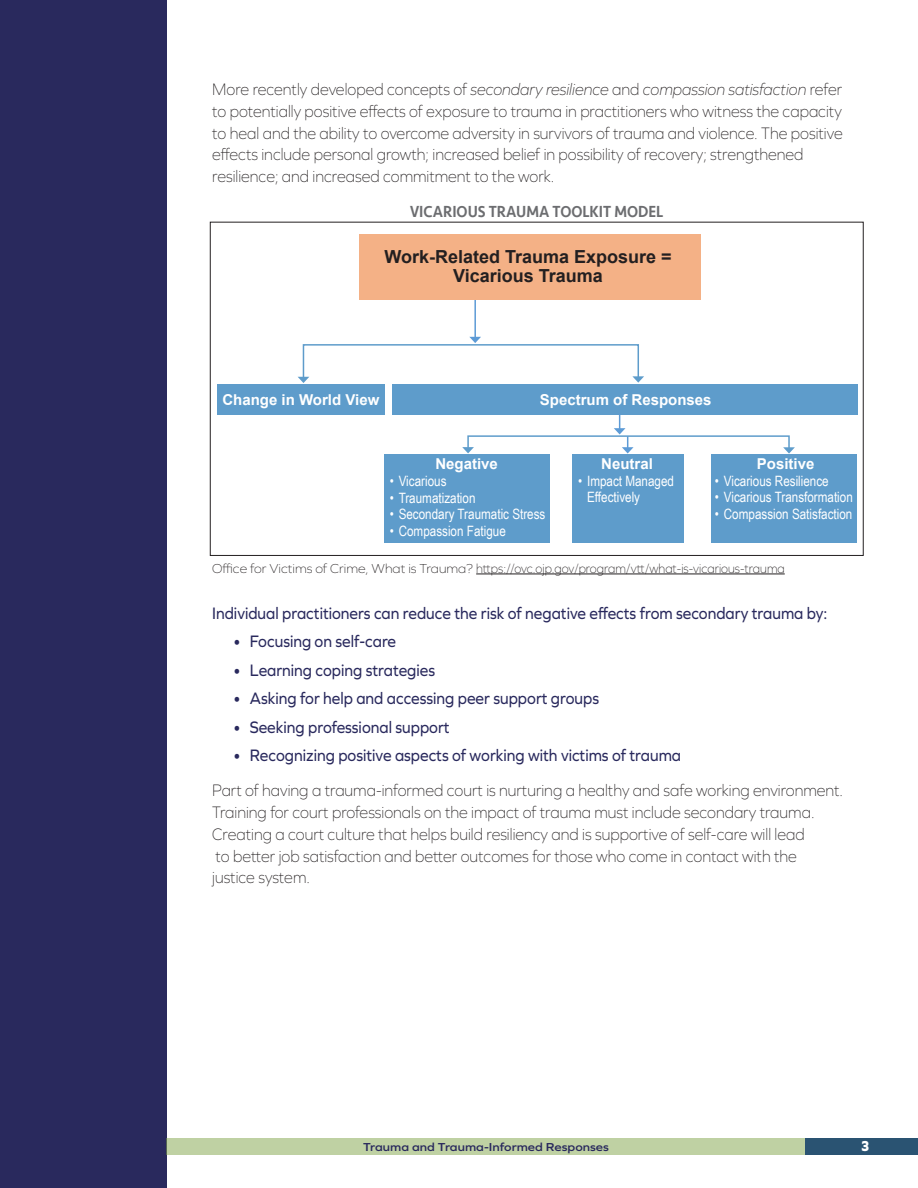
<style>
.page{position:relative;width:918px;height:1188px;background:#fff}
.page>*{position:absolute;margin:0;border:0;box-sizing:border-box;transform-origin:0 0}
.t1{font:700 18px "Arial";color:#231f20}
.Body_indented{font:200 17.25px/21.8px "Graphie";color:#231f20;scale:.9 1}
.Body_indented-2{font:17.25px "Graphie";color:#29295d;scale:.9 1}
.t2{font:500 16.5px "Seravek";color:#6c6d70;scale:.9 1}
.t3{font:700 15px "Arial";color:#fff}
.t4{font:800 15px "Graphie";color:#fff;scale:.9 1}
.t5{font:14.25px/15.8px "Arial Narrow";color:#fff}
.t6{font:200 13.5px "Graphie";color:#231f20}
.t7{font:600 12px "Graphie";color:#29295d;scale:1.1 1}
.s1{font-style:italic}
</style>
<div class="page">
<hr style="left:474px;top:299px;width:2px;height:39px;background:#5d9bd6">
<svg style="left:469px;top:337px;width:12px;height:6px"></svg>
<div style="left:392px;top:384px;width:465px;height:31px;background:#5e9ccb"></div>
<div style="left:385px;top:454px;width:165px;height:88px;background:#5e9ccb"></div>
<div style="left:573px;top:454px;width:111px;height:88px;background:#5e9ccb"></div>
<div style="left:711px;top:454px;width:146px;height:88px;background:#5e9ccb"></div>
<div style="left:217px;top:384px;width:168px;height:31px;background:#5e9ccb"></div>
<div style="left:359px;top:234px;width:342px;height:66px;background:#f4b186"></div>
<div style="left:0;top:0;width:166px;height:1188px;background:#29295d"></div>
<div style="left:166px;top:1138px;width:641px;height:17px;background:#bfd1a3"></div>
<div style="left:806px;top:1138px;width:112px;height:17px;background:#2a5372"></div>
<svg style="left:614px;top:414px;width:18px;height:40px"></svg>
<div style="left:303px;top:344px;width:336px;height:34px;border:2px solid #5e9ccb"></div>
<svg style="left:298px;top:377px;width:11px;height:6px"></svg>
<svg style="left:632px;top:376px;width:12px;height:7px"></svg>
<div style="left:467px;top:435px;width:323px;height:14px;border:2px solid #5e9ccb"></div>
<svg style="left:462px;top:447px;width:12px;height:6px"></svg>
<svg style="left:783px;top:447px;width:12px;height:7px"></svg>
<hr style="left:476px;top:574px;width:309px;height:1px;background:#231f20">
<p class="Body_indented" style="left:212px;top:78px;width:702px">More recently developed concepts of <span class="s1">secondary resilience</span> and <span class="s1">compassion satisfaction</span> refer to potentially positive effects of exposure to trauma in practitioners who witness the capacity to heal and the ability to overcome adversity in survivors of trauma and violence. The positive effects include personal growth; increased belief in possibility of recovery; strengthened resilience; and increased commitment to the work.</p>
<p class="t2" style="left:410px;top:201px;width:283px">VICARIOUS TRAUMA TOOLKIT MODEL</p>
<p class="t1" style="left:384px;top:245px;width:289px">Work-Related Trauma Exposure =</p>
<p class="t1" style="left:453px;top:264px;width:151px">Vicarious Trauma</p>
<p class="t3" style="left:222px;top:390px;width:158px">Change in World View</p>
<p class="t3" style="left:540px;top:390px;width:173px">Spectrum of Responses</p>
<p class="t3" style="left:435px;top:454px;width:64px">Negative</p>
<p class="t3" style="left:601px;top:454px;width:53px">Neutral</p>
<p class="t3" style="left:757px;top:454px;width:59px">Positive</p>
<p class="t5" style="left:390px;top:473px;width:58px">• Vicarious</p>
<p class="t5" style="left:390px;top:489px;width:87px">• Traumatization</p>
<p class="t5" style="left:390px;top:506px;width:157px">• Secondary Traumatic Stress</p>
<p class="t5" style="left:390px;top:522px;width:118px">• Compassion Fatigue</p>
<p class="t5" style="left:587px;top:473px;width:89px;text-indent:-9px">• Impact Managed<br>Effectively</p>
<p class="t5" style="left:715px;top:473px;width:115px">• Vicarious Resilience</p>
<p class="t5" style="left:715px;top:489px;width:140px">• Vicarious Transformation</p>
<p class="t5" style="left:715px;top:506px;width:139px">• Compassion Satisfaction</p>
<p class="t6" style="left:212px;top:560px;width:574px">Office for Victims of Crime, What is Trauma? https://ovc.ojp.gov/program/vtt/what-is-vicarious-trauma</p>
<p class="Body_indented-2" style="left:212px;top:603px;width:685px">Individual practitioners can reduce the risk of negative effects from secondary trauma by:</p>
<p class="Body_indented-2" style="left:233px;top:631px;width:183px">• Focusing on self-care</p>
<p class="Body_indented-2" style="left:233px;top:660px;width:226px">• Learning coping strategies</p>
<p class="Body_indented-2" style="left:233px;top:688px;width:408px">• Asking for help and accessing peer support groups</p>
<p class="Body_indented-2" style="left:233px;top:717px;width:242px">• Seeking professional support</p>
<p class="Body_indented-2" style="left:233px;top:745px;width:499px">• Recognizing positive aspects of working with victims of trauma</p>
<p class="Body_indented" style="left:212px;top:779px;width:703px">Part of having a trauma-informed court is nurturing a healthy and safe working environment.<br>Training for court professionals on the impact of trauma must include secondary trauma.<br>Creating a court culture that helps build resiliency and is supportive of self-care will lead<br>to better job satisfaction and better outcomes for those who come in contact with the<br>justice system.</p>
<p class="t7" style="left:363px;top:1140px;width:225px">Trauma and Trauma-Informed Responses</p>
<p class="t4" style="left:861px;top:1138px;width:11px">3</p>
</div>
